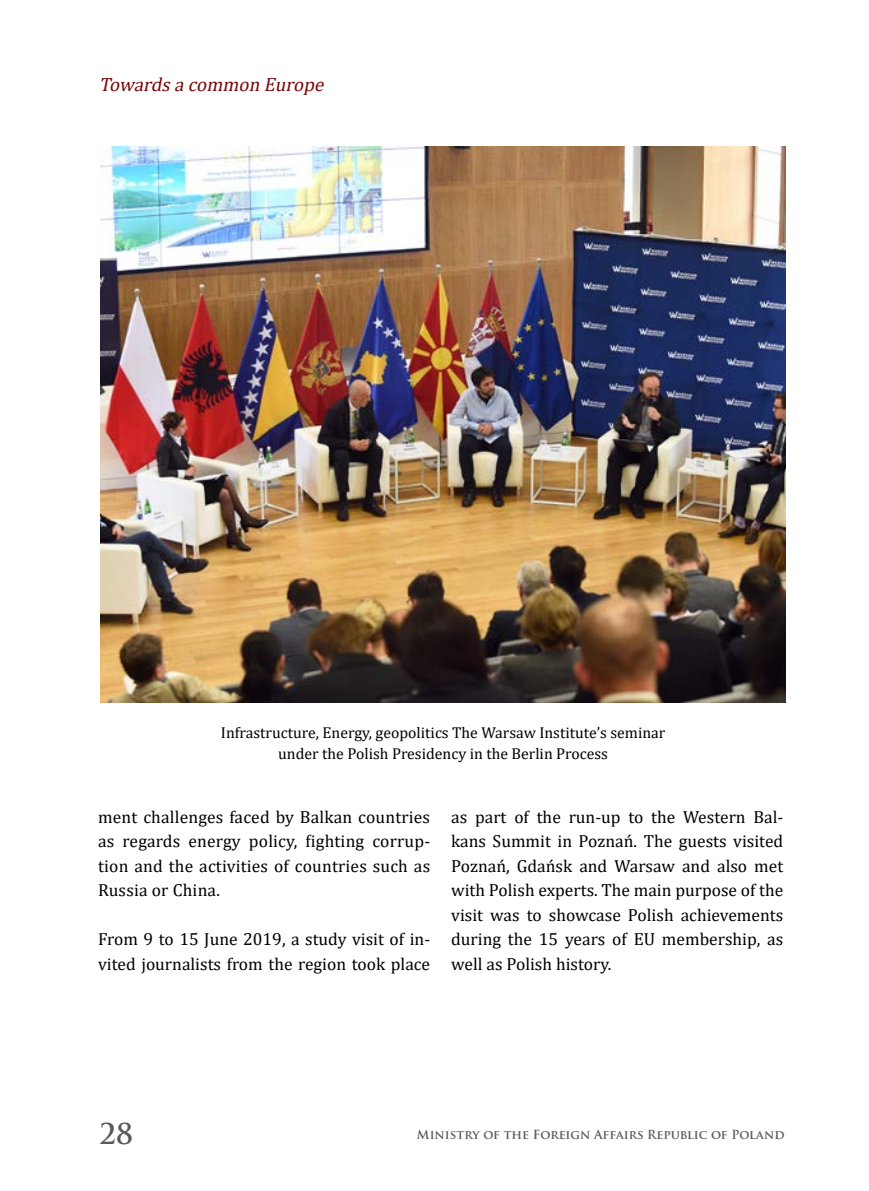
<style>
.page{position:relative;width:869px;height:1191px;background:#fff}
.page>*{position:absolute;margin:0;border:0;box-sizing:border-box;transform-origin:0 0}
.t1{font:700 28px "Trajan Pro";color:#58595b}
.t2{font:italic 19.25px "Cambria";color:#7a0708}
.t3{font:17.5px/24.5px "Cambria";color:#000;text-align:justify}
.t4{font:15.75px/21px "Cambria";color:#000;text-align:center}
.t5{font:700 12.25px "Trajan Pro";color:#58595b}
</style>
<div class="page">
<img style="left:100px;top:147px;width:685px;height:555px">
<p class="t2" style="left:99px;top:73px;width:246px">TowardsacommonEurope</p>
<p class="t4" style="left:221px;top:722px;width:446px">Infrastructure, Energy, geopolitics The Warsaw Institute’s seminar under the Polish Presidency in the Berlin Process</p>
<p class="t3" style="left:98px;top:804px;width:333px">ment challenges faced by Balkan countries as regards energy policy, fighting corrup&shy;tion and the activities of countries such as Russia or China.</p>
<p class="t3" style="left:98px;top:927px;width:333px">From 9 to 15 June 2019, a study visit of in&shy;vited journalists from the region took place</p>
<p class="t3" style="left:451px;top:804px;width:333px">as part of the run-up to the Western Bal&shy;kans Summit in Poznań. The guests visited Poznań, Gdańsk and Warsaw and also met with Polish experts. The main purpose of the visit was to showcase Polish achievements during the 15 years of EU membership, as well as Polish history.</p>
<h1 class="t1" style="left:99px;top:1116px;width:35px">28</h1>
<p class="t5" style="left:416px;top:1126px;width:369px">Ministry of the Foreign Affairs Republic of Poland</p>
</div>
